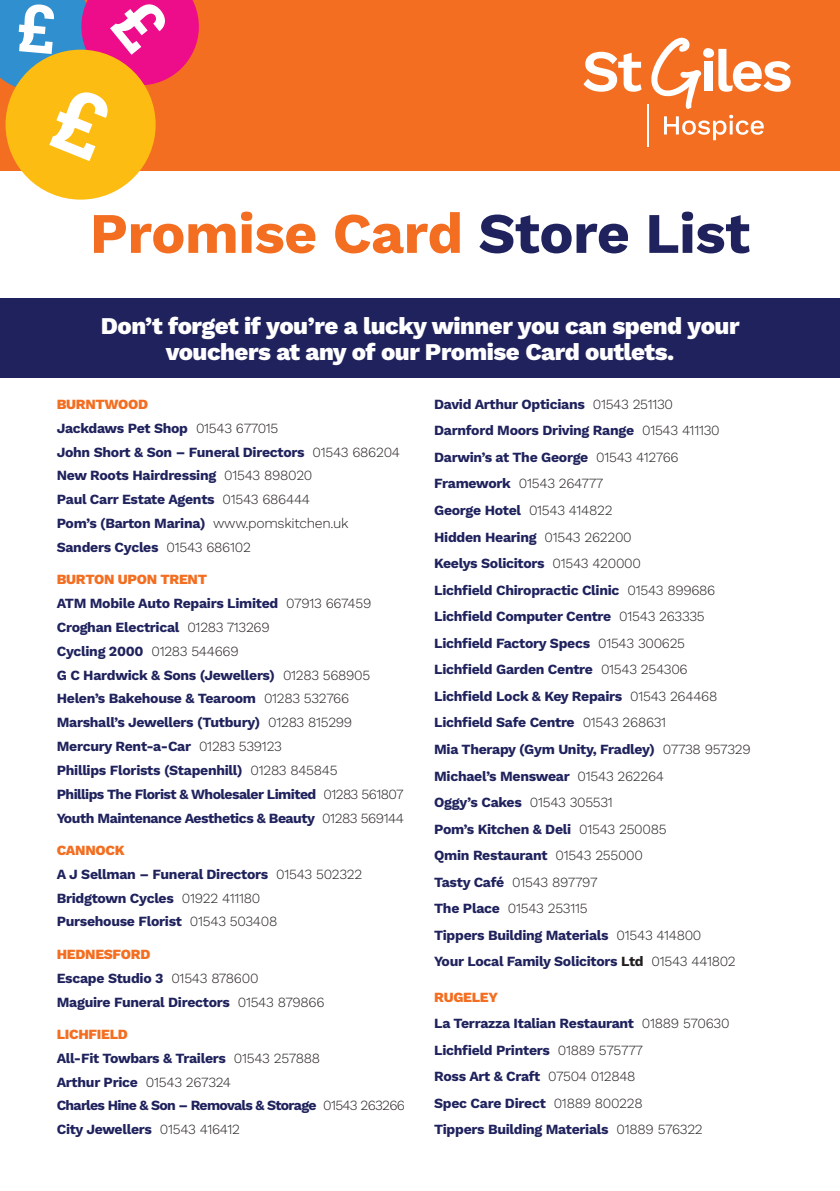
<style>
.page{position:relative;width:840px;height:1191px;background:#fff}
.page>*{position:absolute;margin:0;border:0;box-sizing:border-box;transform-origin:0 0}
.t1{font:700 57.2px "Work Sans";letter-spacing:-.01em;color:#f36e21}
.t2{font:800 24px/26px "Work Sans";letter-spacing:-.02em;color:#fff;text-align:center}
.t3{font:700 14px/26.6px "Work Sans";letter-spacing:-.02em;color:#1f225c}
.s1{color:#1f225c}
.s2{font-weight:800;color:#f36e21}
.s3{font-weight:300;color:#231f20}
.s4{color:#231f20}
</style>
<div class="page">
<div style="left:0;top:0;width:839px;height:170px;background:#f36e21"></div>
<div style="left:6px;top:50px;width:149px;height:150px;background:#fdbc12;border-radius:50%"></div>
<div style="left:0;top:298px;width:839px;height:79px;background:#1f225c"></div>
<hr style="left:663px;top:116px;width:3px;height:18px;background:#fff">
<svg style="left:665px;top:115px;width:98px;height:25px"></svg>
<hr style="left:646px;top:104px;width:2px;height:43px;background:#fff">
<svg style="left:583px;top:52px;width:58px;height:40px"></svg>
<svg style="left:651px;top:38px;width:139px;height:71px"></svg>
<svg style="left:0;top:0;width:199px;height:161px"></svg>
<h1 class="t1" style="left:90px;top:190px;width:661px">Promise Card <span class="s1">Store List</span></h1>
<h2 class="t2" style="left:101px;top:312px;width:640px">Don’t forget if you’re a lucky winner you can spend your vouchers at any of our Promise Card outlets.</h2>
<p class="t3" style="left:57px;top:391px;width:344px;line-height:23.8px"><span class="s2">BURNTWOOD<br></span>Jackdaws Pet Shop <span class="s3">01543 677015<br></span>John Short &amp; Son – Funeral Directors <span class="s3">01543 686204<br></span>New Roots Hairdressing <span class="s3">01543 898020<br></span>Paul Carr Estate Agents <span class="s3">01543 686444<br></span>Pom’s (Barton Marina) <span class="s3">www.pomskitchen.uk </span>Sanders Cycles <span class="s3">01543 686102</span></p>
<p class="t3" style="left:57px;top:567px;width:348px;line-height:23.8px"><span class="s2">BURTON UPON TRENT<br></span>ATM Mobile Auto Repairs Limited <span class="s3">07913 667459<br></span>Croghan Electrical <span class="s3">01283 713269<br></span>Cycling 2000 <span class="s3">01283 544669<br></span>G C Hardwick &amp; Sons (Jewellers) <span class="s3">01283 568905<br></span>Helen’s Bakehouse &amp; Tearoom <span class="s3">01283 532766<br></span>Marshall’s Jewellers (Tutbury) <span class="s3">01283 815299<br></span>Mercury Rent-a-Car <span class="s3">01283 539123<br></span>Phillips Florists (Stapenhill) <span class="s3">01283 845845<br></span>Phillips The Florist &amp; Wholesaler Limited <span class="s3">01283 561807<br></span>Youth Maintenance Aesthetics &amp; Beauty <span class="s3">01283 569144</span></p>
<p class="t3" style="left:57px;top:837px;width:307px;line-height:23.8px"><span class="s2">CANNOCK<br></span>A J Sellman – Funeral Directors <span class="s3">01543 502322<br></span>Bridgtown Cycles <span class="s3">01922 411180<br></span>Pursehouse Florist <span class="s3">01543 503408</span></p>
<p class="t3" style="left:57px;top:941px;width:269px;line-height:23.8px"><span class="s2">HEDNESFORD<br></span>Escape Studio 3 <span class="s3">01543 878600<br></span>Maguire Funeral Directors <span class="s3">01543 879866</span></p>
<p class="t3" style="left:57px;top:1021px;width:349px;line-height:23.8px"><span class="s2">LICHFIELD<br></span>All-Fit Towbars &amp; Trailers <span class="s3">01543 257888<br></span>Arthur Price <span class="s3">01543 267324<br></span>Charles Hine &amp; Son – Removals &amp; Storage <span class="s3">01543 263266<br></span>City Jewellers <span class="s3">01543 416412</span></p>
<p class="t3" style="left:434px;top:390px;width:318px">David Arthur Opticians <span class="s3">01543 251130<br></span>Darnford Moors Driving Range <span class="s3">01543 411130<br></span>Darwin’s at The George <span class="s3">01543 412766<br></span>Framework <span class="s3">01543 264777<br></span>George Hotel <span class="s3">01543 414822<br></span>Hidden Hearing <span class="s3">01543 262200<br></span>Keelys Solicitors <span class="s3">01543 420000<br></span>Lichfield Chiropractic Clinic <span class="s3">01543 899686<br></span>Lichfield Computer Centre <span class="s3">01543 263335<br></span>Lichfield Factory Specs <span class="s3">01543 300625<br></span>Lichfield Garden Centre <span class="s3">01543 254306<br></span>Lichfield Lock &amp; Key Repairs <span class="s3">01543 264468<br></span>Lichfield Safe Centre <span class="s3">01543 268631<br></span>Mia Therapy (Gym Unity, Fradley) <span class="s3">07738 957329<br></span>Michael’s Menswear <span class="s3">01543 262264<br></span>Oggy’s Cakes <span class="s3">01543 305531<br></span>Pom’s Kitchen &amp; Deli <span class="s3">01543 250085<br></span>Qmin Restaurant <span class="s3">01543 255000<br></span>Tasty Café <span class="s3">01543 897797<br></span>The Place <span class="s3">01543 253115<br></span>Tippers Building Materials <span class="s3">01543 414800<br></span>Your Local Family Solicitors <span class="s4">Ltd</span> <span class="s3">01543 441802</span></p>
<p class="t3" style="left:434px;top:983px;width:297px"><span class="s2">RUGELEY<br></span>La Terrazza Italian Restaurant <span class="s3">01889 570630<br></span>Lichfield Printers <span class="s3">01889 575777<br></span>Ross Art &amp; Craft <span class="s3">07504 012848<br></span>Spec Care Direct <span class="s3">01889 800228<br></span>Tippers Building Materials <span class="s3">01889 576322</span></p>
</div>
